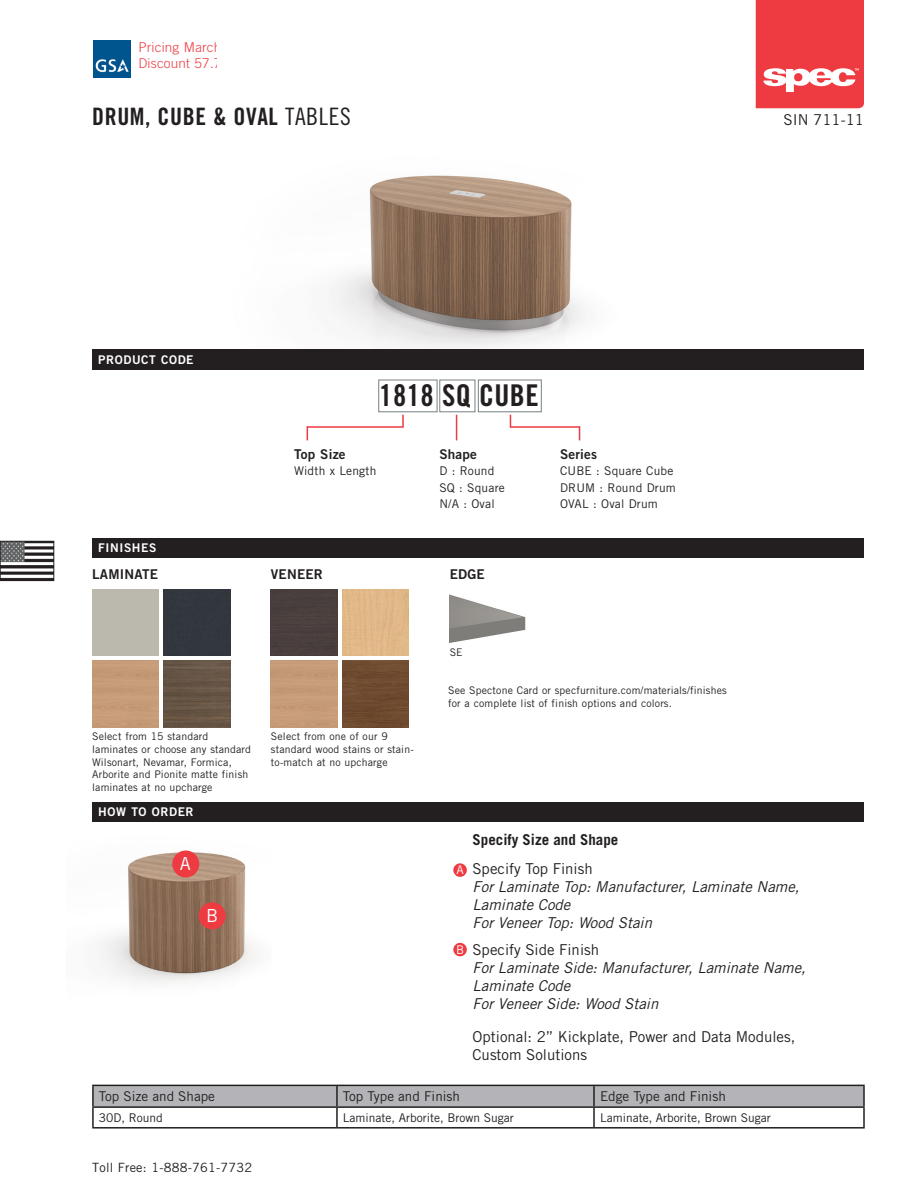
<style>
.page{position:relative;width:918px;height:1188px;background:#fff}
.page>*{position:absolute;margin:0;border:0;box-sizing:border-box;transform-origin:0 0}
.COPY{font:30px "Trade Gothic LT Std Bd Cn 20";letter-spacing:.015em;color:#231f20}
.t1{font:24px "Trade Gothic LT Std Bd Cn 20";letter-spacing:.025em;color:#231f20}
.t2{font:18px "Trade Gothic LT Std";color:#fff}
.t3{font:italic 15px/18px "Trade Gothic LT Std";color:#231f20}
.t4{font:15px "Trade Gothic LT Std";color:#231f20}
.t5{font:700 15px "Trade Gothic LT Std";color:#231f20}
.t6{font:13.5px "Trade Gothic LT Std";color:#231f20}
.COPY-2{font:13.5px "Trade Gothic LT Std Bd 2";letter-spacing:.015em;color:#231f20}
.copy{font:300 13.5px "Trade Gothic LT Std";letter-spacing:.015em;color:#ee3a41}
.t7{font:12.75px "Trade Gothic LT Std";letter-spacing:.015em;color:#231f20}
.COPY-3{font:12px "Trade Gothic LT Std";color:#231f20}
.t8{font:12px "Trade Gothic LT Std Bd 2";letter-spacing:.05em;color:#fff}
.t9{font:12px "Trade Gothic LT Std";color:#fff}
.COPY-4{font:10.5px/12.6px "Trade Gothic LT Std";letter-spacing:.015em;color:#231f20}
.s1{font-family:"Trade Gothic LT Std Cn 18"}
</style>
<div class="page">
<img style="left:2px;top:543px;width:50px;height:36px">
<div style="left:0;top:541px;width:54px;height:40px;border:1px solid #231f20"></div>
<svg style="left:756px;top:0;width:108px;height:108px;background:#ef4e54"></svg>
<img style="left:93px;top:40px;width:37px;height:37px">
<img style="left:217px;top:175px;width:531px;height:175px">
<img style="left:98px;top:852px;width:158px;height:131px">
<div style="left:92px;top:350px;width:772px;height:20px;background:#231f20"></div>
<div style="left:92px;top:538px;width:772px;height:20px;background:#231f20"></div>
<div style="left:378px;top:380px;width:59px;height:32px;border:1px solid #788083"></div>
<div style="left:439px;top:380px;width:36px;height:32px;border:1px solid #788083"></div>
<div style="left:478px;top:380px;width:64px;height:32px;border:1px solid #788083"></div>
<svg style="left:402px;top:415px;width:2px;height:11px"></svg>
<svg style="left:456px;top:415px;width:1px;height:25px"></svg>
<hr style="left:307px;top:426px;width:97px;height:2px;background:#ee3a41">
<hr style="left:510px;top:426px;width:69px;height:2px;background:#ee3a41">
<svg style="left:307px;top:426px;width:1px;height:14px"></svg>
<svg style="left:579px;top:426px;width:1px;height:14px"></svg>
<img style="left:164px;top:661px;width:66px;height:66px">
<div style="left:164px;top:589px;width:66px;height:67px;background:#32373d"></div>
<div style="left:271px;top:589px;width:66px;height:67px;background:#493f3d"></div>
<div style="left:342px;top:661px;width:67px;height:66px;background:#6e4b2f"></div>
<div style="left:342px;top:589px;width:67px;height:67px;background:#e1b888"></div>
<img style="left:450px;top:595px;width:76px;height:47px">
<div style="left:199px;top:902px;width:27px;height:27px;background:#ee3a41;border-radius:50%"></div>
<div style="left:172px;top:850px;width:27px;height:28px;background:#ee3a41;border-radius:50%"></div>
<div style="left:92px;top:802px;width:772px;height:20px;background:#231f20"></div>
<div style="left:453px;top:863px;width:14px;height:14px;background:#ee3a41;border-radius:50%"></div>
<div style="left:453px;top:943px;width:14px;height:13px;background:#ee3a41;border-radius:50%"></div>
<hr style="left:92px;top:1127px;width:245px;height:2px;background:#231f20">
<hr style="left:337px;top:1127px;width:257px;height:2px;background:#231f20">
<hr style="left:594px;top:1127px;width:271px;height:2px;background:#231f20">
<svg style="left:92px;top:1085px;width:773px;height:43px"></svg>
<p class="copy" style="left:138px;top:39px;width:136px">Pricing March 1, 2019</p>
<p class="t1" style="left:92px;top:102px;width:260px">DRUM, CUBE &amp; OVAL <span class="s1">TABLES</span></p>
<h3 class="t4" style="left:784px;top:111px;width:82px">SIN 711-11</h3>
<p class="t8" style="left:98px;top:352px;width:97px">PRODUCT CODE</p>
<p class="t8" style="left:98px;top:540px;width:60px">FINISHES</p>
<p class="COPY-2" style="left:294px;top:446px;width:53px">Top Size</p>
<p class="COPY" style="left:379px;top:377px;width:161px">1818 SQ CUBE</p>
<p class="COPY-2" style="left:439px;top:446px;width:39px">Shape</p>
<p class="COPY-2" style="left:560px;top:446px;width:39px">Series</p>
<p class="COPY-3" style="left:294px;top:464px;width:84px">Width x Length</p>
<p class="COPY-3" style="left:560px;top:464px;width:115px">CUBE : Square Cube</p>
<p class="COPY-3" style="left:560px;top:480px;width:117px">DRUM : Round Drum</p>
<p class="COPY-3" style="left:560px;top:497px;width:99px">OVAL : Oval Drum</p>
<p class="COPY-3" style="left:439px;top:464px;width:57px">D : Round</p>
<p class="COPY-3" style="left:439px;top:480px;width:67px">SQ : Square</p>
<p class="COPY-3" style="left:439px;top:497px;width:57px">N/A : Oval</p>
<p class="COPY-2" style="left:92px;top:566px;width:67px">LAMINATE</p>
<p class="COPY-2" style="left:271px;top:566px;width:54px">VENEER</p>
<p class="COPY-4" style="left:92px;top:730px;width:160px">Select from 15 standard laminates or choose any standard<br>Wilsonart, Nevamar, Formica,<br>Arborite and Pionite matte finish laminates at no upcharge</p>
<p class="t8" style="left:98px;top:805px;width:97px">HOW TO ORDER</p>
<p class="t2" style="left:180px;top:853px;width:12px">A</p>
<p class="t2" style="left:206px;top:905px;width:14px">B</p>
<p class="COPY-4" style="left:271px;top:730px;width:144px">Select from one of our 9 standard wood stains or stain&shy;to-match at no upcharge</p>
<p class="COPY-2" style="left:450px;top:566px;width:37px">EDGE</p>
<p class="COPY-4" style="left:450px;top:645px;width:14px">SE</p>
<p class="COPY-4" style="left:448px;top:684px;width:280px">See Spectone Card or specfurniture.com/materials/finishes for a complete list of finish options and colors.</p>
<p class="t9" style="left:456px;top:863px;width:9px">A</p>
<p class="t9" style="left:456px;top:942px;width:10px">B</p>
<p class="t5" style="left:472px;top:831px;width:147px">Specify Size and Shape</p>
<p class="t4" style="left:472px;top:860px;width:122px">Specify Top Finish</p>
<p class="t3" style="left:472px;top:878px;width:328px">For Laminate Top: Manufacturer, Laminate Name,<br>Laminate Code</p>
<p class="t3" style="left:472px;top:914px;width:181px">For Veneer Top: Wood Stain</p>
<p class="t4" style="left:472px;top:940px;width:128px">Specify Side Finish</p>
<p class="t3" style="left:472px;top:959px;width:335px">For Laminate Side: Manufacturer, Laminate Name,<br>Laminate Code</p>
<p class="t3" style="left:472px;top:995px;width:187px">For Veneer Side: Wood Stain</p>
<p class="t4" style="left:472px;top:1027px;width:324px">Optional: 2” Kickplate, Power and Data Modules,</p>
<p class="t4" style="left:472px;top:1045px;width:116px">Custom Solutions</p>
<p class="t6" style="left:99px;top:1088px;width:118px">Top Size and Shape</p>
<p class="t6" style="left:343px;top:1088px;width:119px">Top Type and Finish</p>
<p class="t6" style="left:600px;top:1088px;width:127px">Edge Type and Finish</p>
<p class="COPY-3" style="left:99px;top:1110px;width:66px">30D, Round</p>
<p class="COPY-3" style="left:343px;top:1110px;width:172px">Laminate, Arborite, Brown Sugar</p>
<p class="COPY-3" style="left:600px;top:1110px;width:172px">Laminate, Arborite, Brown Sugar</p>
<p class="t7" style="left:92px;top:1160px;width:162px">Toll Free: 1-888-761-7732</p>
</div>
